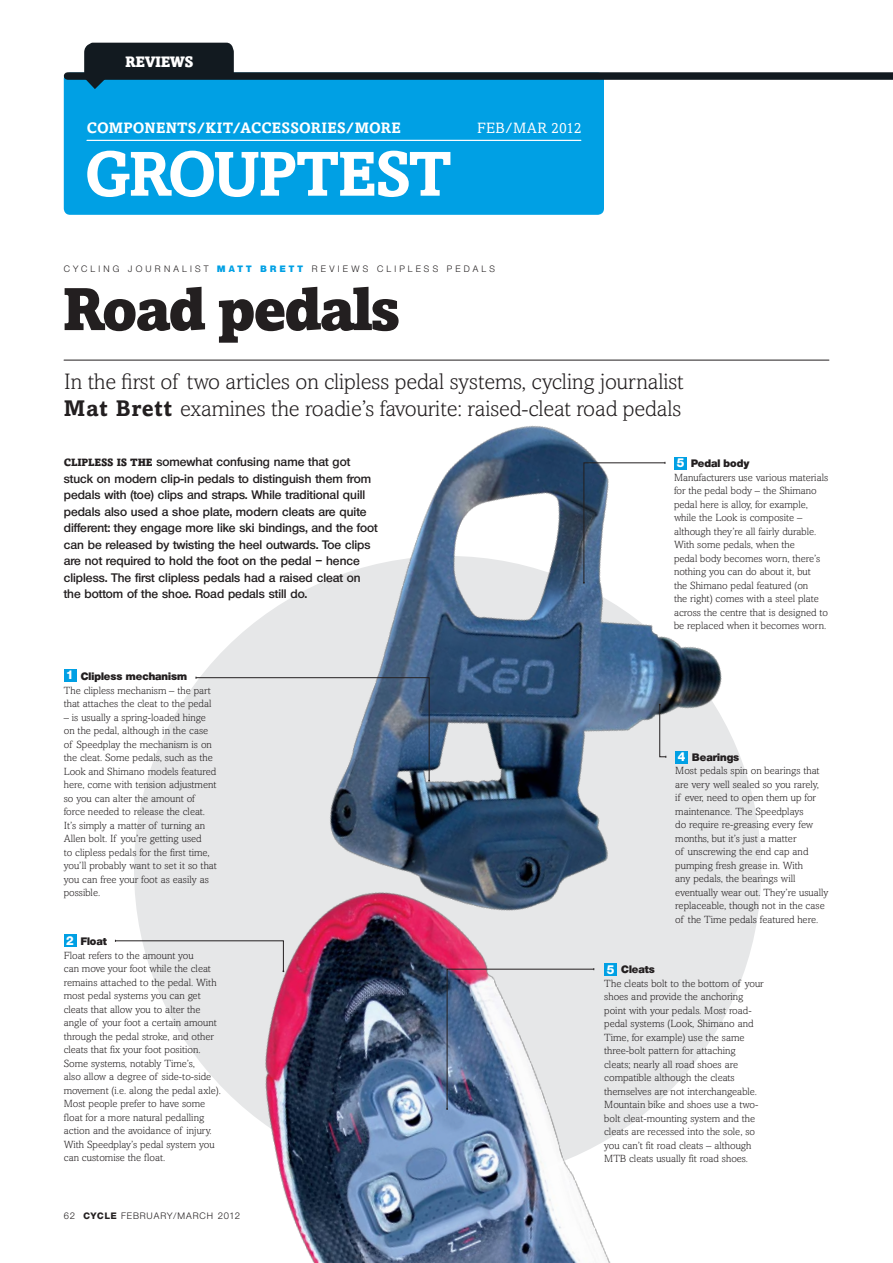
<style>
.page{position:relative;width:893px;height:1263px;background:#fff}
.page>*{position:absolute;margin:0;border:0;box-sizing:border-box;transform-origin:0 0}
._1stPara{font:700 63px "Amasis";letter-spacing:-.04em;color:#fff}
.t1{font:900 60px "Amasis";color:#231f20}
.t2{font:300 22.5px/27px "Amasis";letter-spacing:-.005em;color:#231f20}
.t3{font:700 15px "Amasis";letter-spacing:.01em;color:#fff}
.t4{font:15px "Amasis";letter-spacing:.015em;color:#fff}
._1stPara-2{font:900 15px "Amasis";color:#fff}
.Answer_2ndPara{font:600 12px/16.5px "Olnova";color:#231f20}
.t5{font:800 12px "Olnova";color:#fff}
.Answer_2ndPara-2{font:300 10.5px/13.5px "Amasis";color:#231f20}
.Answer_2ndPara-3{font:800 10.5px "Olnova";color:#231f20}
.t6{font:9px "Olnova";letter-spacing:.36em;color:#231f20}
.t7{font:9px "Olnova";letter-spacing:.1em;color:#231f20}
.s1{font-weight:800;color:#00a0e4}
.s2{font-weight:700}
.s3{font-family:"Amasis";font-weight:900;font-size:10.5px}
.s4{font-weight:800}
</style>
<div class="page">
<div style="left:62px;top:71px;width:543px;height:145px;background:#00a0e4;border-radius:8px"></div>
<div style="left:61px;top:70px;width:546px;height:148px;border:3px solid #fff;border-radius:8px"></div>
<div style="left:68px;top:72px;width:825px;height:8px;background:#121a20"></div>
<div style="left:64px;top:33px;width:565px;height:39px;background:#fff"></div>
<hr style="left:87px;top:140px;width:494px;height:1px;background:#fff">
<svg style="left:84px;top:43px;width:150px;height:46px"></svg>
<div style="left:134px;top:556px;width:627px;height:627px;background:#e6e7e8;border-radius:50%"></div>
<img style="left:156px;top:979px;width:480px;height:284px">
<img style="left:281px;top:425px;width:480px;height:554px">
<svg style="left:446px;top:968px;width:149px;height:142px"></svg>
<svg style="left:115px;top:940px;width:169px;height:32px"></svg>
<svg style="left:659px;top:704px;width:8px;height:54px"></svg>
<svg style="left:583px;top:462px;width:83px;height:122px"></svg>
<svg style="left:196px;top:677px;width:234px;height:105px"></svg>
<hr style="left:64px;top:360px;width:765px;height:1px;background:#231f20">
<div style="left:64px;top:669px;width:13px;height:13px;background:#00a0e4"></div>
<div style="left:674px;top:457px;width:13px;height:12px;background:#00a0e4"></div>
<div style="left:64px;top:934px;width:13px;height:13px;background:#00a0e4"></div>
<div style="left:675px;top:751px;width:13px;height:13px;background:#00a0e4"></div>
<div style="left:604px;top:963px;width:13px;height:13px;background:#00a0e4"></div>
<p class="_1stPara-2" style="left:125px;top:52px;width:68px">REVIEWS</p>
<p class="t3" style="left:87px;top:118px;width:316px">COMPONENTS/KIT/ACCESSORIES/MORE</p>
<p class="t4" style="left:477px;top:119px;width:106px">FEB/MAR 2012</p>
<p class="_1stPara" style="left:84px;top:136px;width:369px">GROUPTEST</p>
<p class="t6" style="left:64px;top:263px;width:433px">CYCLING JOURNALIST <span class="s1">Matt brett</span> REVIEWS CLIPLESS PEDALS</p>
<p class="t1" style="left:62px;top:272px;width:340px">Road pedals</p>
<p class="t2" style="left:64px;top:367px;width:622px">In the first of two articles on clipless pedal systems, cycling journalist<br><span class="s2">MAT BRETT</span> examines the roadie’s favourite: raised-cleat road pedals</p>
<p class="Answer_2ndPara" style="left:64px;top:454px;width:315px"><span class="s3">Clipless is the</span> somewhat confusing name that got stuck on modern clip-in pedals to distinguish them from pedals with (toe) clips and straps. While traditional quill pedals also used a shoe plate, modern cleats are quite different: they engage more like ski bindings, and the foot can be released by twisting the heel outwards. Toe clips are not required to hold the foot on the pedal – hence clipless. The first clipless pedals had a raised cleat on the bottom of the shoe. Road pedals still do.</p>
<p class="t5" style="left:67px;top:668px;width:9px">1</p>
<p class="Answer_2ndPara-3" style="left:81px;top:670px;width:108px">Clipless mechanism</p>
<p class="Answer_2ndPara-2" style="left:64px;top:683px;width:149px">The clipless mechanism – the part that attaches the cleat to the pedal</p>
<p class="Answer_2ndPara-2" style="left:64px;top:710px;width:155px">– is usually a spring-loaded hinge on the pedal, although in the case of Speedplay the mechanism is on the cleat. Some pedals, such as the<br>Look and Shimano models featured here, come with tension adjustment so you can alter the amount of force needed to release the cleat.<br>It’s simply a matter of turning an<br>Allen bolt. If you’re getting used<br>to clipless pedals for the first time, you’ll probably want to set it so that you can free your foot as easily as possible.</p>
<p class="t5" style="left:66px;top:933px;width:9px">2</p>
<p class="Answer_2ndPara-3" style="left:81px;top:935px;width:28px">Float</p>
<p class="Answer_2ndPara-2" style="left:64px;top:948px;width:159px">Float refers to the amount you<br>can move your foot while the cleat remains attached to the pedal. With most pedal systems you can get cleats that allow you to alter the angle of your foot a certain amount through the pedal stroke, and other cleats that fix your foot position.<br>Some systems, notably Time’s,<br>also allow a degree of side-to-side movement (i.e. along the pedal axle).<br>Most people prefer to have some float for a more natural pedalling action and the avoidance of injury.<br>With Speedplay’s pedal system you can customise the float.</p>
<p class="t7" style="left:64px;top:1210px;width:178px">62 <span class="s4">CYCLE</span> FEBRUARY/MARCH 2012</p>
<p class="t5" style="left:677px;top:456px;width:9px">5</p>
<p class="Answer_2ndPara-3" style="left:691px;top:457px;width:60px">Pedal body</p>
<p class="Answer_2ndPara-2" style="left:674px;top:470px;width:156px">Manufacturers use various materials for the pedal body – the Shimano pedal here is alloy, for example, while the Look is composite – although they’re all fairly durable.<br>With some pedals, when the<br>pedal body becomes worn, there’s nothing you can do about it, but<br>the Shimano pedal featured (on<br>the right) comes with a steel plate across the centre that is designed to be replaced when it becomes worn.</p>
<p class="t5" style="left:678px;top:750px;width:9px">4</p>
<p class="Answer_2ndPara-3" style="left:692px;top:751px;width:49px">Bearings</p>
<p class="Answer_2ndPara-2" style="left:675px;top:764px;width:155px">Most pedals spin on bearings that are very well sealed so you rarely,<br>if ever, need to open them up for maintenance. The Speedplays<br>do require re-greasing every few months, but it’s just a matter<br>of unscrewing the end cap and pumping fresh grease in. With<br>any pedals, the bearings will eventually wear out. They’re usually replaceable, though not in the case of the Time pedals featured here.</p>
<p class="t5" style="left:607px;top:962px;width:9px">5</p>
<p class="Answer_2ndPara-3" style="left:621px;top:963px;width:35px">Cleats</p>
<p class="Answer_2ndPara-2" style="left:604px;top:976px;width:161px">The cleats bolt to the bottom of your shoes and provide the anchoring point with your pedals. Most road&shy;pedal systems (Look, Shimano and Time, for example) use the same three-bolt pattern for attaching cleats; nearly all road shoes are compatible although the cleats themselves are not interchangeable.<br>Mountain bike and shoes use a two&shy;bolt cleat-mounting system and the cleats are recessed into the sole, so you can’t fit road cleats – although MTB cleats usually fit road shoes.</p>
</div>
